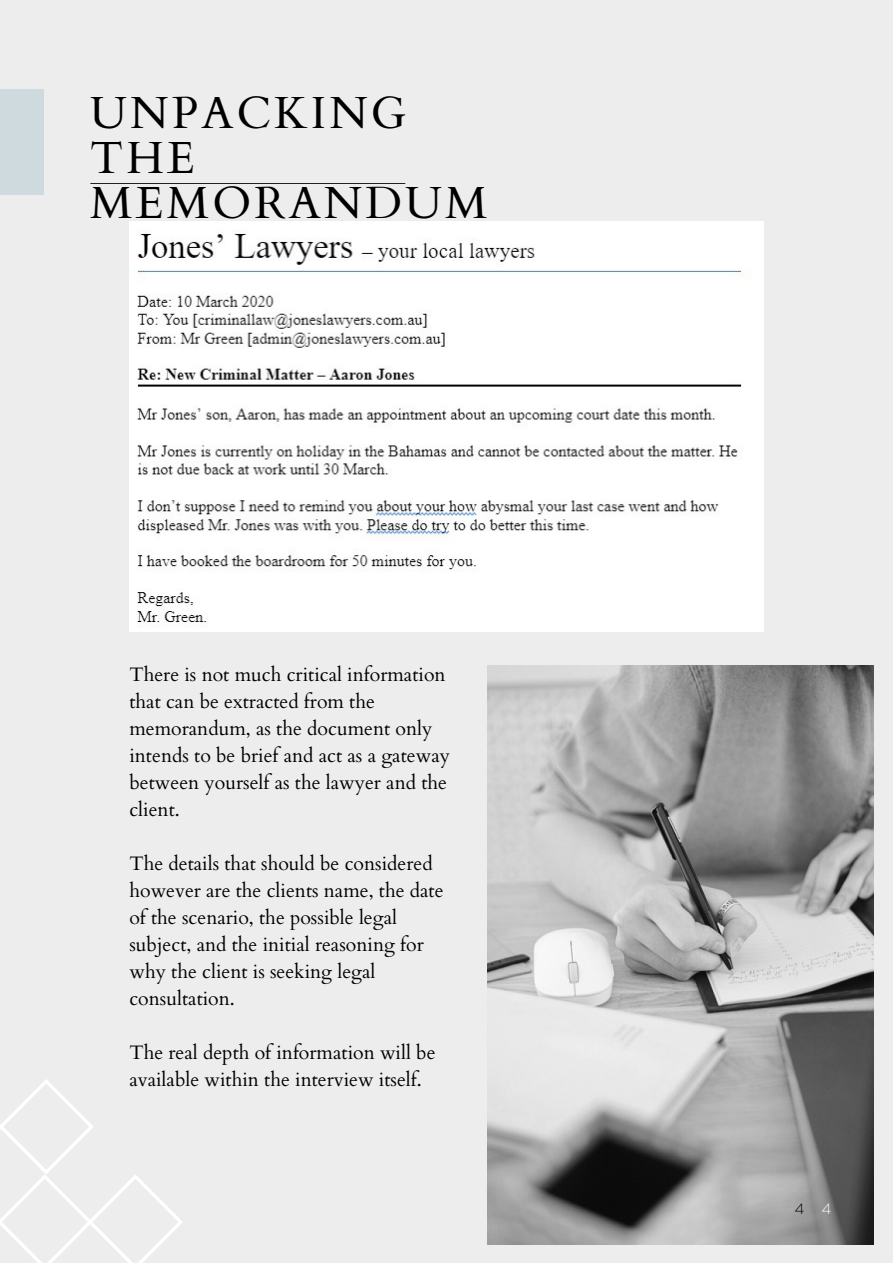
<style>
.page{position:relative;width:893px;height:1264px;background:#fff}
.page>*{position:absolute;margin:0;border:0;box-sizing:border-box;transform-origin:0 0}
.t1{font:45px/45px "Cardo";letter-spacing:.07em;color:#000}
.t2{font:19.5px/27px "Cardo";color:#000}
.t3{font:200 15px "Balgin";color:#000}
.s1{color:#fff}
</style>
<div class="page">
<div style="left:0;top:0;width:892px;height:1262px;background:#ededed"></div>
<div style="left:0;top:89px;width:44px;height:106px;background:#cedadd"></div>
<img style="left:129px;top:221px;width:634px;height:411px">
<img style="left:487px;top:665px;width:386px;height:579px">
<svg style="left:0;top:1079px;width:182px;height:183px"></svg>
<hr style="left:90px;top:183px;width:315px;height:1px;background:#000">
<h1 class="t1" style="left:90px;top:91px;width:398px">UNPACKING<br>THE<br>MEMORANDUM</h1>
<p class="t2" style="left:129px;top:661px;width:322px">There is not much critical information that can be extracted from the memorandum, as the document only intends to be brief and act as a gateway between yourself as the lawyer and the client.</p>
<p class="t2" style="left:129px;top:850px;width:316px">The details that should be considered however are the clients name, the date of the scenario, the possible legal subject, and the initial reasoning for why the client is seeking legal consultation.</p>
<p class="t2" style="left:129px;top:1038px;width:307px">The real depth of information will be available within the interview itself.</p>
<p class="t3" style="left:794px;top:1202px;width:38px">4 <span class="s1">4</span></p>
</div>
